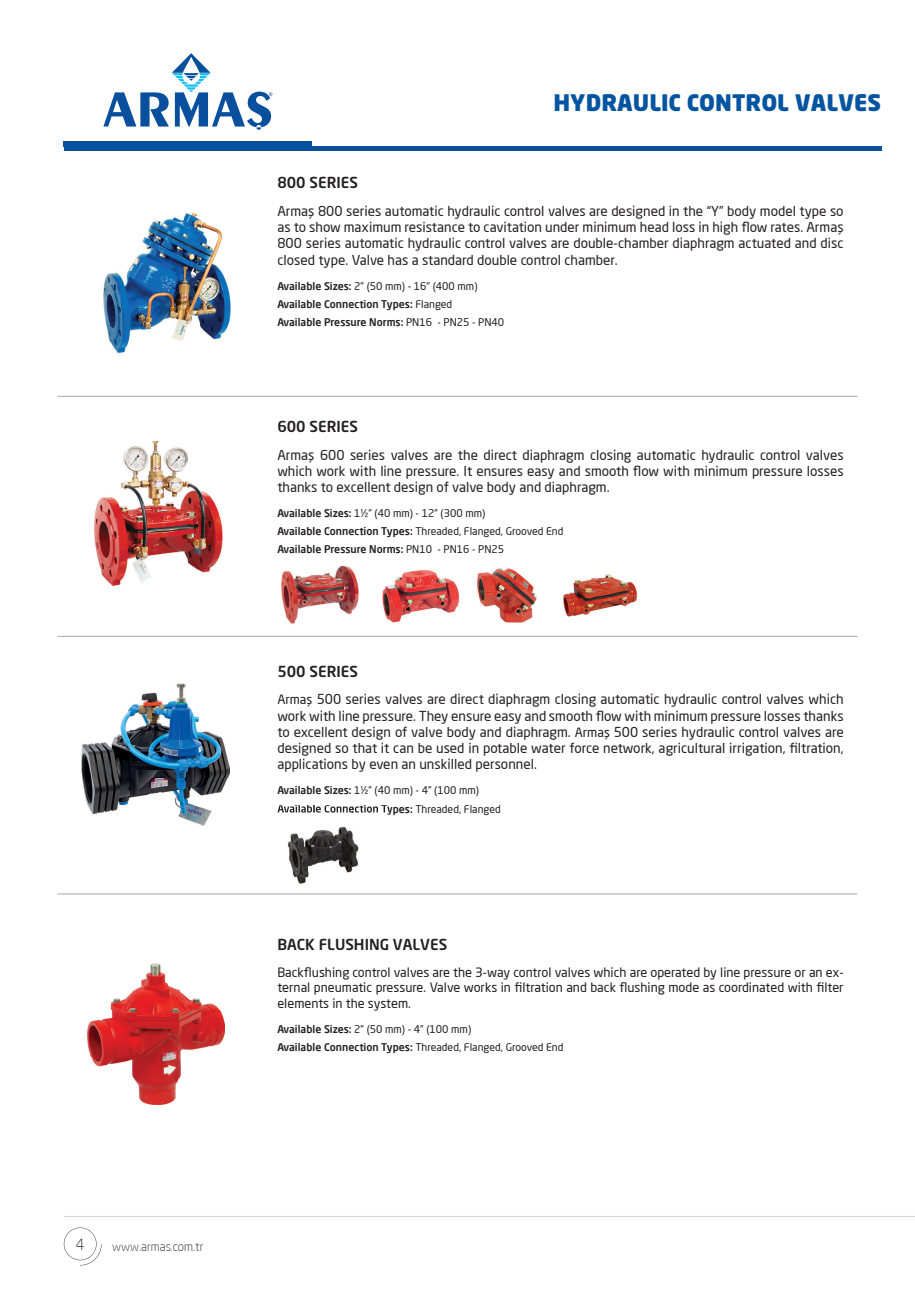
<style>
.page{position:relative;width:915px;height:1306px;background:#fff}
.page>*{position:absolute;margin:0;border:0;box-sizing:border-box;transform-origin:0 0}
.t1{font:22.5px "Neo Sans Black TR";color:#0154a0}
.t2{font:15px "Neo Sans Medium TR";color:#231f20}
.t3{font:300 15px "Neo Sans Pro";color:#231f20}
.t4{font:13.5px/16.2px "Neo Sans Pro";color:#231f20;text-align:justify}
.t5{font:12.75px/15.3px "Neo Sans Pro";color:#231f20;text-align:justify}
.t6{font:300 12px "Neo Sans Pro";color:#231f20}
.t7{font:500 10.5px/18px "Neo Sans Pro";color:#231f20}
.t8{font:10.5px/18px "Neo Sans Pro";color:#231f20}
.s1{font-weight:400}
.s2{font-size:12.75px}
.s3{font-weight:500}
</style>
<div class="page">
<hr style="left:64px;top:1215px;width:850px;height:1px;background:#d1d2d4">
<svg style="left:64px;top:1227px;width:37px;height:38px"></svg>
<svg style="left:103px;top:53px;width:169px;height:77px"></svg>
<div style="left:64px;top:146px;width:816px;height:5px;background:#08509d"></div>
<div style="left:64px;top:141px;width:248px;height:6px;background:#08509d"></div>
<img style="left:82px;top:683px;width:147px;height:142px">
<hr style="left:57px;top:396px;width:800px;height:1px;background:#a8a9ad">
<img style="left:87px;top:963px;width:137px;height:141px">
<hr style="left:57px;top:636px;width:800px;height:1px;background:#a8a9ad">
<hr style="left:57px;top:893px;width:800px;height:1px;background:#a8a9ad">
<img style="left:94px;top:441px;width:130px;height:145px">
<img style="left:103px;top:213px;width:128px;height:140px">
<img style="left:288px;top:833px;width:20px;height:51px">
<img style="left:308px;top:814px;width:81px;height:63px">
<img style="left:277px;top:806px;width:112px;height:8px">
<img style="left:281px;top:565px;width:78px;height:59px">
<img style="left:382px;top:570px;width:78px;height:53px">
<img style="left:477px;top:567px;width:60px;height:56px">
<img style="left:563px;top:574px;width:75px;height:43px">
<p class="t3" style="left:76px;top:1234px;width:10px">4</p>
<p class="t6" style="left:112px;top:1239px;width:93px">www.armas.com.tr</p>
<h1 class="t1" style="left:553px;top:87px;width:329px">HYDRAULIC CONTROL VALVES</h1>
<p class="t2" style="left:277px;top:173px;width:82px">800 SERIES</p>
<p class="t4" style="left:277px;top:203px;width:567px">Armaş 800 series automatic hydraulic control valves are designed in the “Y” body model type so as to show maximum resistance to cavitation under minimum head loss in high flow rates. Armaş 800 series automatic hydraulic control valves are double-chamber diaphragm actuated and disc closed type. Valve has a standard double control chamber.</p>
<p class="t7" style="left:277px;top:276px;width:228px">Available Sizes: <span class="s1">2” (50 mm) - 16” (400 mm)<br></span>Available Connection Types: <span class="s1">Flanged<br></span>Available Pressure Norms: <span class="s1">PN16 - PN25 - PN40</span></p>
<p class="t2" style="left:277px;top:417px;width:82px">600 SERIES</p>
<p class="t4" style="left:277px;top:446px;width:567px">Armaş 600 series valves are the direct diaphragm closing automatic hydraulic control valves which work with line pressure. It ensures easy and smooth flow with minimum pressure losses thanks to excellent design of valve body and diaphragm.</p>
<p class="t7" style="left:277px;top:504px;width:287px">Available Sizes: <span class="s1">1½” (40 mm) - 12” (300 mm)<br></span>Available Connection Types: <span class="s1">Threaded, Flanged, Grooved End<br></span>Available Pressure Norms: <span class="s1">PN10 - PN16 - PN25</span></p>
<p class="t2" style="left:277px;top:661px;width:82px">500 SERIES</p>
<p class="t4" style="left:277px;top:691px;width:567px"><span class="s2">Armaş</span> 500 series valves are direct diaphragm closing automatic hydraulic control valves which work with line pressure. They ensure easy and smooth flow with minimum pressure losses thanks to excellent design of valve body and diaphragm. <span class="s2">Armaş</span> 500 series hydraulic control valves are designed so that it can be used in potable water force network, agricultural irrigation, filtration, applications by even an unskilled personnel.</p>
<p class="t7" style="left:277px;top:781px;width:225px">Available Sizes: <span class="s1">1½” (40 mm) - 4” (100 mm)<br></span>Available Connection Types: <span class="s1">Threaded, Flanged</span></p>
<p class="t2" style="left:277px;top:934px;width:171px">BACK FLUSHING VALVES</p>
<p class="t5" style="left:277px;top:964px;width:567px">Backflushing control valves are the 3-way control valves which are operated by line pressure or an ex&shy;ternal pneumatic pressure. Valve works in filtration and back flushing mode as coordinated with filter elements in the system.</p>
<p class="t8" style="left:277px;top:1019px;width:287px"><span class="s3">Available Sizes:</span> 2” (50 mm) - 4” (100 mm)<br><span class="s3">Available Connection Types:</span> Threaded, Flanged, Grooved End</p>
</div>
